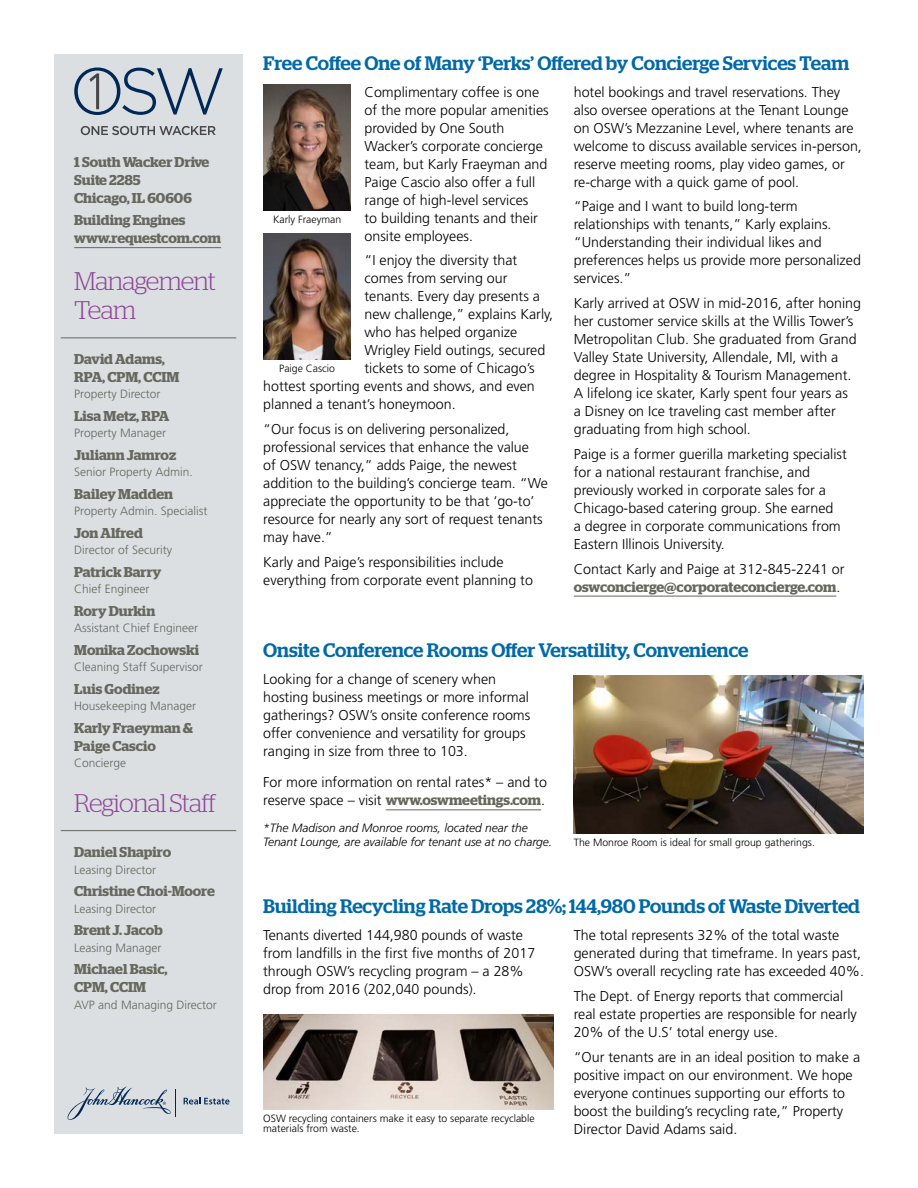
<style>
.page{position:relative;width:918px;height:1188px;background:#fff}
.page>*{position:absolute;margin:0;border:0;box-sizing:border-box;transform-origin:0 0}
.t1{font:300 25.5px/28.5px "Stag";letter-spacing:-.03em;color:#904799}
.t2{font:500 19.5px "Stag";letter-spacing:-.005em;color:#0069a7}
.t3{font:300 14.25px/18px "Frutiger LT Std";color:#000}
.t4{font:600 14.25px/18px "Stag";color:#66675d}
.t5{font:300 12px "Frutiger LT Std";color:#66675d}
.t6{font:italic 300 12px/13.5px "Frutiger LT Std";letter-spacing:-.005em;color:#000}
.t7{font:300 10.5px/10.5px "Frutiger LT Std";color:#000}
.s1{font-family:"Frutiger LT Std";font-weight:300;color:#000}
.s2{font-family:"Stag";font-weight:600;color:#66675d}
</style>
<div class="page">
<div style="left:54px;top:54px;width:189px;height:1080px;background:#dbdfe1"></div>
<hr style="left:74px;top:247px;width:147px;height:1px;background:#66675d">
<hr style="left:61px;top:338px;width:175px;height:1px;background:#66675d">
<hr style="left:61px;top:830px;width:175px;height:1px;background:#66675d">
<hr style="left:574px;top:596px;width:262px;height:1px;background:#66675d">
<hr style="left:386px;top:809px;width:155px;height:1px;background:#66675d">
<img style="left:574px;top:675px;width:290px;height:159px">
<img style="left:263px;top:85px;width:88px;height:126px">
<img style="left:263px;top:233px;width:88px;height:126px">
<svg style="left:81px;top:126px;width:135px;height:9px"></svg>
<svg style="left:74px;top:68px;width:149px;height:47px"></svg>
<svg style="left:68px;top:1086px;width:108px;height:34px"></svg>
<svg style="left:184px;top:1097px;width:46px;height:7px"></svg>
<img style="left:263px;top:1015px;width:291px;height:94px">
<p class="t4" style="left:74px;top:153px;width:136px">1 South Wacker Drive<br>Suite 2285<br>Chicago, IL 60606</p>
<p class="t4" style="left:74px;top:211px;width:148px">Building Engines www.requestcom.com</p>
<h1 class="t1" style="left:74px;top:267px;width:143px">Management<br>Team</h1>
<p class="t4" style="left:74px;top:350px;width:107px">David Adams,<br>RPA, CPM, CCIM</p>
<p class="t5" style="left:74px;top:387px;width:88px">Property Director</p>
<p class="t4" style="left:74px;top:407px;width:97px">Lisa Metz, RPA</p>
<p class="t5" style="left:74px;top:426px;width:93px">Property Manager</p>
<p class="t4" style="left:74px;top:446px;width:103px">Juliann Jamroz</p>
<p class="t5" style="left:74px;top:465px;width:120px">Senior Property Admin.</p>
<p class="t4" style="left:74px;top:485px;width:100px">Bailey Madden</p>
<p class="t5" style="left:74px;top:504px;width:135px">Property Admin. Specialist</p>
<p class="t4" style="left:74px;top:524px;width:70px">Jon Alfred</p>
<p class="t5" style="left:74px;top:543px;width:99px">Director of Security</p>
<p class="t4" style="left:74px;top:563px;width:89px">Patrick Barry</p>
<p class="t5" style="left:74px;top:582px;width:77px">Chief Engineer</p>
<p class="t4" style="left:74px;top:602px;width:83px">Rory Durkin</p>
<p class="t5" style="left:74px;top:621px;width:126px">Assistant Chief Engineer</p>
<p class="t4" style="left:74px;top:641px;width:126px">Monika Zochowski</p>
<p class="t5" style="left:74px;top:660px;width:130px">Cleaning Staff Supervisor</p>
<p class="t4" style="left:74px;top:680px;width:87px">Luis Godinez</p>
<p class="t5" style="left:74px;top:699px;width:124px">Housekeeping Manager</p>
<p class="t4" style="left:74px;top:719px;width:120px">Karly Fraeyman &amp;<br>Paige Cascio</p>
<p class="t5" style="left:74px;top:756px;width:54px">Concierge</p>
<h1 class="t1" style="left:74px;top:789px;width:144px">Regional Staff</h1>
<p class="t4" style="left:74px;top:843px;width:98px">Daniel Shapiro</p>
<p class="t5" style="left:74px;top:863px;width:83px">Leasing Director</p>
<p class="t4" style="left:74px;top:882px;width:142px">Christine Choi-Moore</p>
<p class="t5" style="left:74px;top:902px;width:83px">Leasing Director</p>
<p class="t4" style="left:74px;top:921px;width:90px">Brent J. Jacob</p>
<p class="t5" style="left:74px;top:941px;width:89px">Leasing Manager</p>
<p class="t4" style="left:74px;top:960px;width:95px">Michael Basic,<br>CPM, CCIM</p>
<p class="t5" style="left:74px;top:998px;width:144px">AVP and Managing Director</p>
<h2 class="t2" style="left:263px;top:51px;width:588px">Free Coffee One of Many ‘Perks’ Offered by Concierge Services Team</h2>
<p class="t3" style="left:364px;top:83px;width:186px">Complimentary coffee is one of the more popular amenities provided by One South<br>Wacker’s corporate concierge team, but Karly Fraeyman and<br>Paige Cascio also offer a full range of high-level services<br>to building tenants and their onsite employees.</p>
<p class="t3" style="left:364px;top:252px;width:154px">“I enjoy the diversity that</p>
<p class="t3" style="left:364px;top:270px;width:145px">comes from serving our</p>
<p class="t3" style="left:364px;top:288px;width:177px">tenants. Every day presents a</p>
<p class="t3" style="left:364px;top:306px;width:190px">new challenge,” explains Karly,</p>
<p class="t3" style="left:364px;top:324px;width:154px">who has helped organize</p>
<p class="t3" style="left:364px;top:342px;width:182px">Wrigley Field outings, secured</p>
<p class="t3" style="left:364px;top:360px;width:172px">tickets to some of Chicago’s</p>
<p class="t3" style="left:263px;top:378px;width:273px">hottest sporting events and shows, and even</p>
<p class="t3" style="left:263px;top:396px;width:194px">planned a tenant’s honeymoon.</p>
<p class="t3" style="left:263px;top:420px;width:286px">“Our focus is on delivering personalized, professional services that enhance the value<br>of OSW tenancy,” adds Paige, the newest addition to the building’s concierge team. “We appreciate the opportunity to be that ‘go-to’ resource for nearly any sort of request tenants may have.”</p>
<p class="t3" style="left:263px;top:553px;width:271px">Karly and Paige’s responsibilities include everything from corporate event planning to</p>
<p class="t3" style="left:574px;top:83px;width:290px">hotel bookings and travel reservations. They also oversee operations at the Tenant Lounge on OSW’s Mezzanine Level, where tenants are welcome to discuss available services in-person, reserve meeting rooms, play video games, or re-charge with a quick game of pool.</p>
<p class="t3" style="left:574px;top:198px;width:289px">“Paige and I want to build long-term relationships with tenants,” Karly explains. “Understanding their individual likes and preferences helps us provide more personalized services.”</p>
<p class="t3" style="left:574px;top:294px;width:289px">Karly arrived at OSW in mid-2016, after honing her customer service skills at the Willis Tower’s Metropolitan Club. She graduated from Grand Valley State University, Allendale, MI, with a degree in Hospitality &amp; Tourism Management.<br>A lifelong ice skater, Karly spent four years as<br>a Disney on Ice traveling cast member after graduating from high school.</p>
<p class="t3" style="left:574px;top:445px;width:275px">Paige is a former guerilla marketing specialist for a national restaurant franchise, and previously worked in corporate sales for a Chicago-based catering group. She earned<br>a degree in corporate communications from Eastern Illinois University.</p>
<p class="t3" style="left:574px;top:560px;width:272px">Contact Karly and Paige at 312-845-2241 or</p>
<p class="t4" style="left:574px;top:577px;width:268px">oswconcierge@corporateconcierge.com<span class="s1">.</span></p>
<p class="t7" style="left:273px;top:214px;width:70px">Karly Fraeyman</p>
<p class="t7" style="left:279px;top:363px;width:58px">Paige Cascio</p>
<h2 class="t2" style="left:263px;top:638px;width:487px">Onsite Conference Rooms Offer Versatility, Convenience</h2>
<p class="t3" style="left:263px;top:670px;width:269px">Looking for a change of scenery when hosting business meetings or more informal gatherings? OSW’s onsite conference rooms offer convenience and versatility for groups ranging in size from three to 103.</p>
<p class="t3" style="left:263px;top:774px;width:285px">For more information on rental rates* – and to reserve space – visit <span class="s2">www.oswmeetings.com</span>.</p>
<p class="t6" style="left:263px;top:822px;width:290px">*The Madison and Monroe rooms, located near the<br>Tenant Lounge, are available for tenant use at no charge.</p>
<p class="t7" style="left:574px;top:838px;width:243px">The Monroe Room is ideal for small group gatherings.</p>
<h2 class="t2" style="left:263px;top:895px;width:598px">Building Recycling Rate Drops 28%; 144,980 Pounds of Waste Diverted</h2>
<p class="t3" style="left:263px;top:927px;width:274px">Tenants diverted 144,980 pounds of waste from landfills in the first five months of 2017 through OSW’s recycling program – a 28% drop from 2016 (202,040 pounds).</p>
<p class="t3" style="left:574px;top:927px;width:292px">The total represents 32% of the total waste generated during that timeframe. In years past,<br>OSW’s overall recycling rate has exceeded 40%.</p>
<p class="t3" style="left:574px;top:987px;width:285px">The Dept. of Energy reports that commercial real estate properties are responsible for nearly<br>20% of the U.S’ total energy use.</p>
<p class="t3" style="left:574px;top:1048px;width:288px">“Our tenants are in an ideal position to make a positive impact on our environment. We hope everyone continues supporting our efforts to boost the building’s recycling rate,” Property Director David Adams said.</p>
<p class="t7" style="left:263px;top:1113px;width:273px">OSW recycling containers make it easy to separate recyclable materials from waste.</p>
</div>
